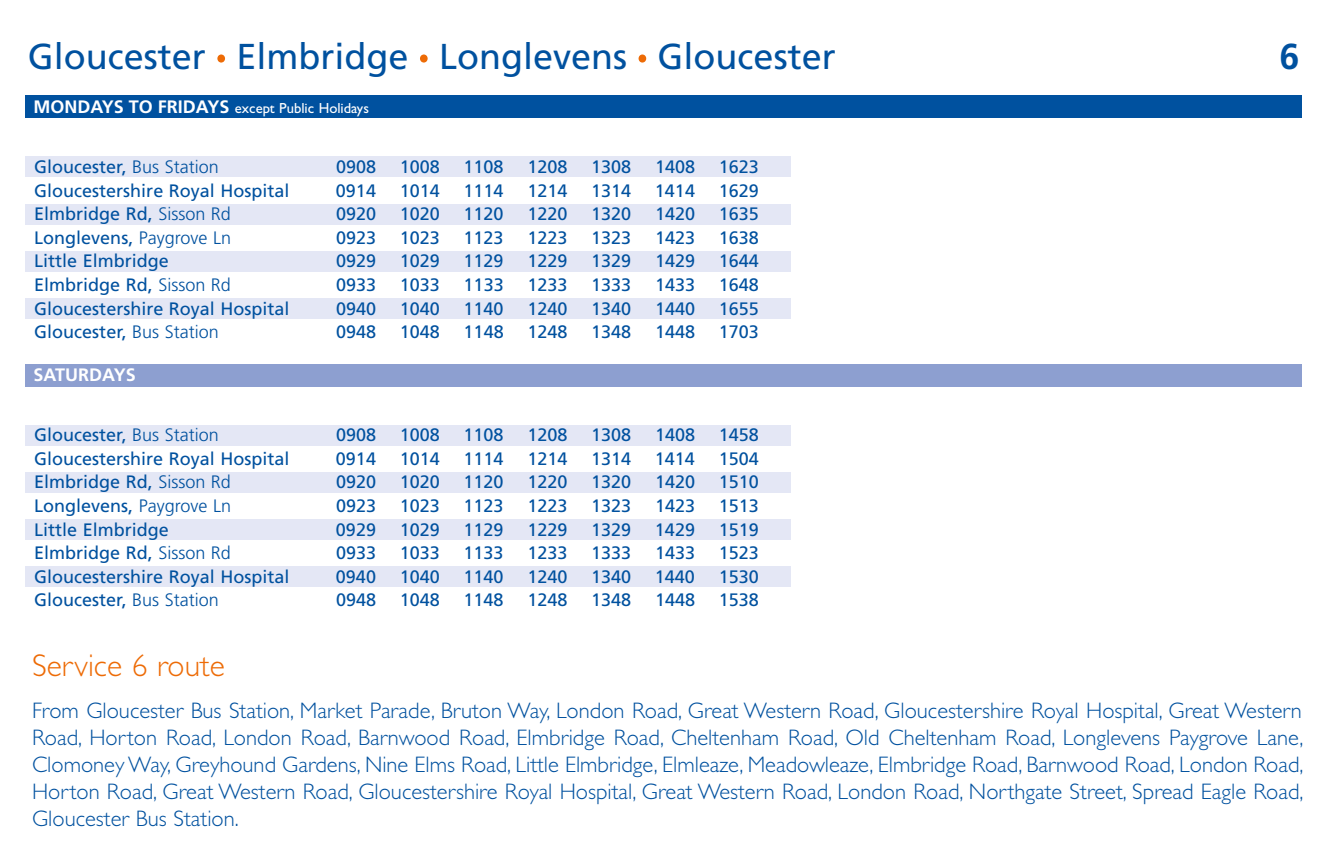
<style>
.page{position:relative;width:1328px;height:855px;background:#fff}
.page>*{position:absolute;margin:0;border:0;box-sizing:border-box;transform-origin:0 0}
.t1{font:36px "Frutiger";color:#00519f}
.t2{font:700 36px "Frutiger";color:#00519f}
.t3{font:300 31.5px "Gill Sans";color:#ed6b06}
.t4{font:300 22.5px/27px "Gill Sans";color:#00519f;text-align:justify}
.t5{font:18px "Frutiger";color:#00519f}
.t6{font:700 18px "Frutiger";color:#fff}
.t7{font:14.62px "Gill Sans";color:#fff}
.s1{font-family:"Frutiger";font-weight:700;font-size:18px}
.s2{font-weight:300}
</style>
<div class="page">
<div style="left:26px;top:157px;width:765px;height:20px;background:#e4e7f5"></div>
<div style="left:26px;top:204px;width:765px;height:21px;background:#e4e7f5"></div>
<div style="left:26px;top:251px;width:765px;height:21px;background:#e4e7f5"></div>
<div style="left:26px;top:298px;width:765px;height:21px;background:#e4e7f5"></div>
<div style="left:26px;top:96px;width:1275px;height:22px;background:#00519f"></div>
<div style="left:26px;top:425px;width:765px;height:20px;background:#e4e7f5"></div>
<div style="left:26px;top:472px;width:765px;height:21px;background:#e4e7f5"></div>
<div style="left:26px;top:519px;width:765px;height:21px;background:#e4e7f5"></div>
<div style="left:26px;top:566px;width:765px;height:21px;background:#e4e7f5"></div>
<div style="left:26px;top:364px;width:1275px;height:22px;background:#8d9fd0"></div>
<svg style="left:217px;top:55px;width:8px;height:8px"></svg>
<svg style="left:420px;top:55px;width:7px;height:8px"></svg>
<svg style="left:638px;top:55px;width:8px;height:8px"></svg>
<h1 class="t1" style="left:28px;top:36px;width:809px">Gloucester Elmbridge Longlevens Gloucester</h1>
<h1 class="t2" style="left:1279px;top:36px;width:22px">6</h1>
<p class="t7" style="left:33px;top:100px;width:337px"><span class="s1">MONDAYS TO FRIDAYS</span> except Public Holidays</p>
<p class="t5" style="left:34px;top:156px;width:186px">Gloucester, <span class="s2">Bus Station</span></p>
<p class="t5" style="left:336px;top:156px;width:42px">0908</p>
<p class="t5" style="left:400px;top:156px;width:42px">1008</p>
<p class="t5" style="left:463px;top:156px;width:42px">1108</p>
<p class="t5" style="left:527px;top:156px;width:42px">1208</p>
<p class="t5" style="left:591px;top:156px;width:42px">1308</p>
<p class="t5" style="left:655px;top:156px;width:42px">1408</p>
<p class="t5" style="left:719px;top:156px;width:42px">1623</p>
<p class="t5" style="left:34px;top:180px;width:257px">Gloucestershire Royal Hospital</p>
<p class="t5" style="left:336px;top:180px;width:42px">0914</p>
<p class="t5" style="left:400px;top:180px;width:42px">1014</p>
<p class="t5" style="left:463px;top:180px;width:42px">1114</p>
<p class="t5" style="left:527px;top:180px;width:42px">1214</p>
<p class="t5" style="left:591px;top:180px;width:42px">1314</p>
<p class="t5" style="left:655px;top:180px;width:42px">1414</p>
<p class="t5" style="left:718px;top:180px;width:42px">1629</p>
<p class="t5" style="left:34px;top:203px;width:198px">Elmbridge Rd, <span class="s2">Sisson Rd</span></p>
<p class="t5" style="left:336px;top:203px;width:42px">0920</p>
<p class="t5" style="left:400px;top:203px;width:42px">1020</p>
<p class="t5" style="left:463px;top:203px;width:42px">1120</p>
<p class="t5" style="left:527px;top:203px;width:42px">1220</p>
<p class="t5" style="left:591px;top:203px;width:42px">1320</p>
<p class="t5" style="left:655px;top:203px;width:42px">1420</p>
<p class="t5" style="left:719px;top:203px;width:42px">1635</p>
<p class="t5" style="left:34px;top:227px;width:198px">Longlevens, <span class="s2">Paygrove Ln</span></p>
<p class="t5" style="left:336px;top:227px;width:42px">0923</p>
<p class="t5" style="left:400px;top:227px;width:42px">1023</p>
<p class="t5" style="left:463px;top:227px;width:42px">1123</p>
<p class="t5" style="left:527px;top:227px;width:42px">1223</p>
<p class="t5" style="left:591px;top:227px;width:42px">1323</p>
<p class="t5" style="left:655px;top:227px;width:42px">1423</p>
<p class="t5" style="left:719px;top:227px;width:42px">1638</p>
<p class="t5" style="left:34px;top:251px;width:136px">Little Elmbridge</p>
<p class="t5" style="left:336px;top:251px;width:42px">0929</p>
<p class="t5" style="left:400px;top:251px;width:42px">1029</p>
<p class="t5" style="left:463px;top:251px;width:42px">1129</p>
<p class="t5" style="left:527px;top:251px;width:42px">1229</p>
<p class="t5" style="left:591px;top:251px;width:42px">1329</p>
<p class="t5" style="left:655px;top:251px;width:42px">1429</p>
<p class="t5" style="left:719px;top:251px;width:42px">1644</p>
<p class="t5" style="left:34px;top:274px;width:198px">Elmbridge Rd, <span class="s2">Sisson Rd</span></p>
<p class="t5" style="left:336px;top:274px;width:42px">0933</p>
<p class="t5" style="left:400px;top:274px;width:42px">1033</p>
<p class="t5" style="left:463px;top:274px;width:42px">1133</p>
<p class="t5" style="left:527px;top:274px;width:42px">1233</p>
<p class="t5" style="left:591px;top:274px;width:42px">1333</p>
<p class="t5" style="left:655px;top:274px;width:42px">1433</p>
<p class="t5" style="left:719px;top:274px;width:42px">1648</p>
<p class="t5" style="left:34px;top:298px;width:257px">Gloucestershire Royal Hospital</p>
<p class="t5" style="left:336px;top:298px;width:42px">0940</p>
<p class="t5" style="left:400px;top:298px;width:42px">1040</p>
<p class="t5" style="left:463px;top:298px;width:42px">1140</p>
<p class="t5" style="left:527px;top:298px;width:42px">1240</p>
<p class="t5" style="left:591px;top:298px;width:42px">1340</p>
<p class="t5" style="left:655px;top:298px;width:42px">1440</p>
<p class="t5" style="left:719px;top:298px;width:42px">1655</p>
<p class="t5" style="left:34px;top:321px;width:186px">Gloucester, <span class="s2">Bus Station</span></p>
<p class="t5" style="left:336px;top:321px;width:42px">0948</p>
<p class="t5" style="left:400px;top:321px;width:42px">1048</p>
<p class="t5" style="left:463px;top:321px;width:42px">1148</p>
<p class="t5" style="left:527px;top:321px;width:42px">1248</p>
<p class="t5" style="left:591px;top:321px;width:42px">1348</p>
<p class="t5" style="left:655px;top:321px;width:42px">1448</p>
<p class="t5" style="left:719px;top:321px;width:42px">1703</p>
<p class="t6" style="left:33px;top:364px;width:104px">SATURDAYS</p>
<p class="t5" style="left:34px;top:424px;width:186px">Gloucester, <span class="s2">Bus Station</span></p>
<p class="t5" style="left:336px;top:424px;width:42px">0908</p>
<p class="t5" style="left:400px;top:424px;width:42px">1008</p>
<p class="t5" style="left:463px;top:424px;width:42px">1108</p>
<p class="t5" style="left:527px;top:424px;width:42px">1208</p>
<p class="t5" style="left:591px;top:424px;width:42px">1308</p>
<p class="t5" style="left:655px;top:424px;width:42px">1408</p>
<p class="t5" style="left:719px;top:424px;width:42px">1458</p>
<p class="t5" style="left:34px;top:448px;width:257px">Gloucestershire Royal Hospital</p>
<p class="t5" style="left:336px;top:448px;width:42px">0914</p>
<p class="t5" style="left:400px;top:448px;width:42px">1014</p>
<p class="t5" style="left:463px;top:448px;width:42px">1114</p>
<p class="t5" style="left:527px;top:448px;width:42px">1214</p>
<p class="t5" style="left:591px;top:448px;width:42px">1314</p>
<p class="t5" style="left:655px;top:448px;width:42px">1414</p>
<p class="t5" style="left:718px;top:448px;width:42px">1504</p>
<p class="t5" style="left:34px;top:471px;width:198px">Elmbridge Rd, <span class="s2">Sisson Rd</span></p>
<p class="t5" style="left:336px;top:471px;width:42px">0920</p>
<p class="t5" style="left:400px;top:471px;width:42px">1020</p>
<p class="t5" style="left:463px;top:471px;width:42px">1120</p>
<p class="t5" style="left:527px;top:471px;width:42px">1220</p>
<p class="t5" style="left:591px;top:471px;width:42px">1320</p>
<p class="t5" style="left:655px;top:471px;width:42px">1420</p>
<p class="t5" style="left:719px;top:471px;width:42px">1510</p>
<p class="t5" style="left:34px;top:495px;width:198px">Longlevens, <span class="s2">Paygrove Ln</span></p>
<p class="t5" style="left:336px;top:495px;width:42px">0923</p>
<p class="t5" style="left:400px;top:495px;width:42px">1023</p>
<p class="t5" style="left:463px;top:495px;width:42px">1123</p>
<p class="t5" style="left:527px;top:495px;width:42px">1223</p>
<p class="t5" style="left:591px;top:495px;width:42px">1323</p>
<p class="t5" style="left:655px;top:495px;width:42px">1423</p>
<p class="t5" style="left:719px;top:495px;width:42px">1513</p>
<p class="t5" style="left:34px;top:519px;width:136px">Little Elmbridge</p>
<p class="t5" style="left:336px;top:519px;width:42px">0929</p>
<p class="t5" style="left:400px;top:519px;width:42px">1029</p>
<p class="t5" style="left:463px;top:519px;width:42px">1129</p>
<p class="t5" style="left:527px;top:519px;width:42px">1229</p>
<p class="t5" style="left:591px;top:519px;width:42px">1329</p>
<p class="t5" style="left:655px;top:519px;width:42px">1429</p>
<p class="t5" style="left:719px;top:519px;width:42px">1519</p>
<p class="t5" style="left:34px;top:542px;width:198px">Elmbridge Rd, <span class="s2">Sisson Rd</span></p>
<p class="t5" style="left:336px;top:542px;width:42px">0933</p>
<p class="t5" style="left:400px;top:542px;width:42px">1033</p>
<p class="t5" style="left:463px;top:542px;width:42px">1133</p>
<p class="t5" style="left:527px;top:542px;width:42px">1233</p>
<p class="t5" style="left:591px;top:542px;width:42px">1333</p>
<p class="t5" style="left:655px;top:542px;width:42px">1433</p>
<p class="t5" style="left:719px;top:542px;width:42px">1523</p>
<p class="t5" style="left:34px;top:566px;width:257px">Gloucestershire Royal Hospital</p>
<p class="t5" style="left:336px;top:566px;width:42px">0940</p>
<p class="t5" style="left:400px;top:566px;width:42px">1040</p>
<p class="t5" style="left:463px;top:566px;width:42px">1140</p>
<p class="t5" style="left:527px;top:566px;width:42px">1240</p>
<p class="t5" style="left:591px;top:566px;width:42px">1340</p>
<p class="t5" style="left:655px;top:566px;width:42px">1440</p>
<p class="t5" style="left:718px;top:566px;width:42px">1530</p>
<p class="t5" style="left:34px;top:590px;width:186px">Gloucester, <span class="s2">Bus Station</span></p>
<p class="t5" style="left:336px;top:590px;width:42px">0948</p>
<p class="t5" style="left:400px;top:590px;width:42px">1048</p>
<p class="t5" style="left:463px;top:590px;width:42px">1148</p>
<p class="t5" style="left:527px;top:590px;width:42px">1248</p>
<p class="t5" style="left:591px;top:590px;width:42px">1348</p>
<p class="t5" style="left:655px;top:590px;width:42px">1448</p>
<p class="t5" style="left:719px;top:590px;width:42px">1538</p>
<h2 class="t3" style="left:32px;top:648px;width:194px">Service 6 route</h2>
<p class="t4" style="left:32px;top:697px;width:1273px">From Gloucester Bus Station, Market Parade, Bruton Way, London Road, Great Western Road, Gloucestershire Royal Hospital, Great Western Road, Horton Road, London Road, Barnwood Road, Elmbridge Road, Cheltenham Road, Old Cheltenham Road, Longlevens Paygrove Lane, Clomoney Way, Greyhound Gardens, Nine Elms Road, Little Elmbridge, Elmleaze, Meadowleaze, Elmbridge Road, Barnwood Road, London Road, Horton Road, Great Western Road, Gloucestershire Royal Hospital, Great Western Road, London Road, Northgate Street, Spread Eagle Road, Gloucester Bus Station.</p>
</div>
